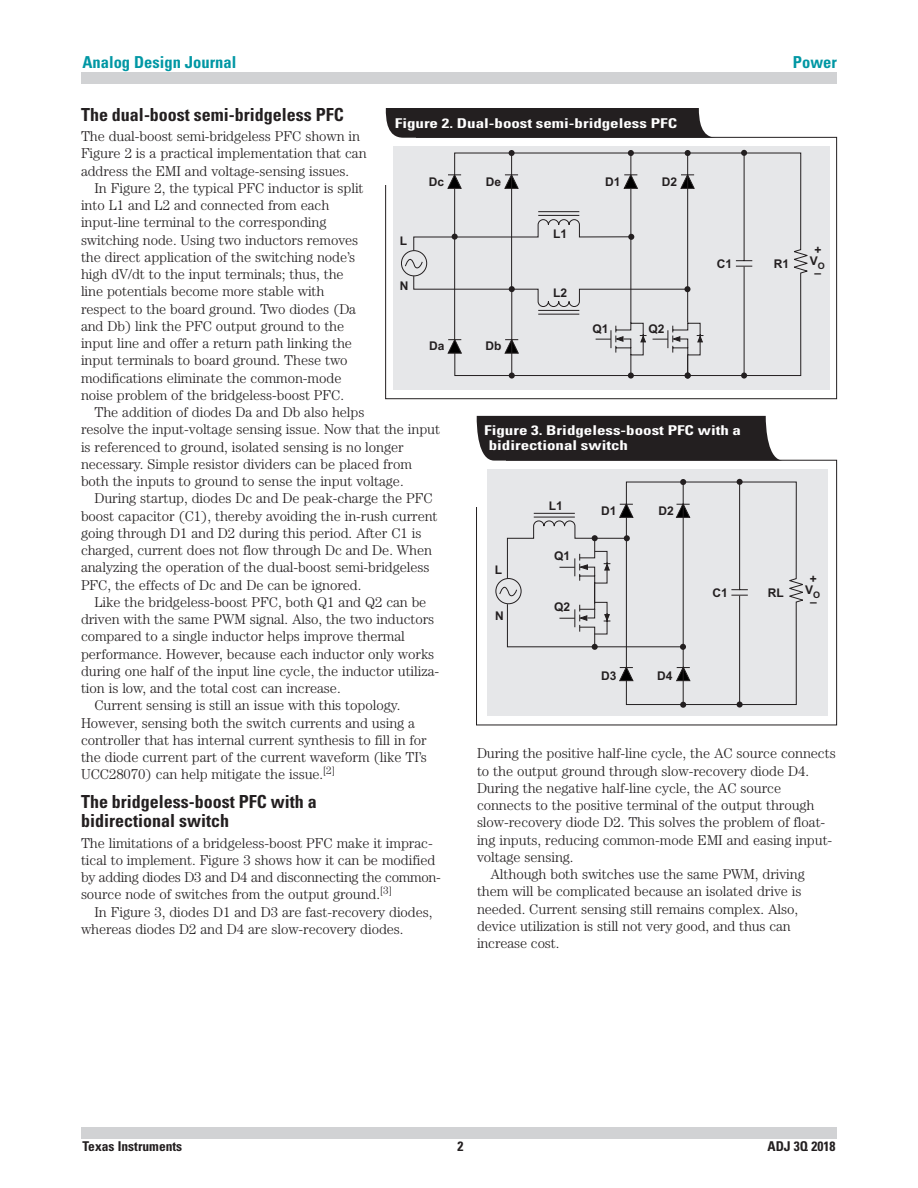
<style>
.page{position:relative;width:918px;height:1188px;background:#fff}
.page>*{position:absolute;margin:0;border:0;box-sizing:border-box;transform-origin:0 0}
.t1{font:700 condensed 18px/19.5px "Univers";color:#231f20}
.t2{font:700 condensed 16.5px "Univers";color:#0097a4}
.t3{font:300 14.25px/17.2px "Century";letter-spacing:-.005em;color:#231f20}
.t4{font:700 condensed 13.5px/15px "Univers";color:#fff;scale:1.26 1}
.t5{font:700 condensed 13.5px "Univers";color:#231f20}
.t6{font:700 12px/22.5px "Arial";color:#231f20}
</style>
<div class="page">
<div style="left:81px;top:1127px;width:756px;height:11px;background:#d1d2d4"></div>
<div style="left:81px;top:73px;width:756px;height:11px;background:#d1d2d4"></div>
<div style="left:385px;top:137px;width:452px;height:262px;border:1px solid #231f20"></div>
<div style="left:383px;top:109px;width:32px;height:75px;background:#fff"></div>
<svg style="left:386px;top:108px;width:331px;height:30px;background:#2f2b2c"></svg>
<div style="left:394px;top:146px;width:436px;height:244px;background:#e6e7e9"></div>
<svg style="left:741px;top:376px;width:6px;height:3px"></svg>
<svg style="left:689px;top:152px;width:119px;height:224px"></svg>
<svg style="left:689px;top:174px;width:7px;height:15px"></svg>
<svg style="left:401px;top:152px;width:288px;height:169px"></svg>
<svg style="left:685px;top:150px;width:6px;height:6px"></svg>
<hr style="left:511px;top:153px;width:1px;height:136px;background:#231f20">
<hr style="left:538px;top:310px;width:41px;height:1px;background:#231f20">
<hr style="left:538px;top:314px;width:41px;height:1px;background:#231f20">
<hr style="left:511px;top:289px;width:1px;height:87px;background:#231f20">
<svg style="left:413px;top:275px;width:275px;height:32px"></svg>
<hr style="left:454px;top:237px;width:1px;height:103px;background:#231f20">
<svg style="left:413px;top:150px;width:226px;height:101px"></svg>
<svg style="left:447px;top:321px;width:257px;height:58px"></svg>
<div style="left:476px;top:460px;width:361px;height:265px;border:1px solid #231f20"></div>
<div style="left:474px;top:432px;width:32px;height:75px;background:#fff"></div>
<svg style="left:477px;top:416px;width:306px;height:45px;background:#2f2b2c"></svg>
<div style="left:487px;top:469px;width:341px;height:246px;background:#e6e7e9"></div>
<svg style="left:749px;top:481px;width:54px;height:224px"></svg>
<svg style="left:495px;top:479px;width:254px;height:229px"></svg>
<p class="t2" style="left:82px;top:52px;width:155px">Analog Design Journal</p>
<p class="t2" style="left:793px;top:52px;width:46px">Power</p>
<p class="t1" style="left:81px;top:105px;width:264px">The dual-boost semi-bridgeless PFC</p>
<p class="t3" style="left:81px;top:128px;width:287px">The dual-boost semi-bridgeless PFC shown in<br>Figure 2 is a practical implementation that can address the EMI and voltage-sensing issues.</p>
<p class="t3" style="left:81px;top:179px;width:284px;text-indent:14px">In Figure 2, the typical PFC inductor is split into L1 and L2 and connected from each input-line terminal to the corresponding switching node. Using two inductors removes the direct application of the switching node’s high dV/dt to the input terminals; thus, the line potentials become more stable with respect to the board ground. Two diodes (Da and Db) link the PFC output ground to the input line and offer a return path linking the input terminals to board ground. These two modifications eliminate the common-mode noise problem of the bridgeless-boost PFC.</p>
<p class="t3" style="left:81px;top:404px;width:361px;text-indent:14px">The addition of diodes Da and Db also helps<br>resolve the input-voltage sensing issue. Now that the input is referenced to ground, isolated sensing is no longer necessary. Simple resistor dividers can be placed from both the inputs to ground to sense the input voltage.</p>
<p class="t3" style="left:81px;top:490px;width:358px;text-indent:14px">During startup, diodes Dc and De peak-charge the PFC boost capacitor (C1), thereby avoiding the in-rush current going through D1 and D2 during this period. After C1 is charged, current does not flow through Dc and De. When analyzing the operation of the dual-boost semi-bridgeless PFC, the effects of Dc and De can be ignored.</p>
<p class="t3" style="left:94px;top:593px;width:333px">Like the bridgeless-boost PFC, both Q1 and Q2 can be</p>
<p class="t3" style="left:81px;top:611px;width:355px">driven with the same PWM signal. Also, the two inductors</p>
<p class="t3" style="left:81px;top:628px;width:325px">compared to a single inductor helps improve thermal</p>
<p class="t3" style="left:81px;top:645px;width:355px">performance. However, because each inductor only works</p>
<p class="t3" style="left:81px;top:662px;width:360px">during one half of the input line cycle, the inductor utiliza-</p>
<p class="t3" style="left:81px;top:680px;width:261px">tion is low, and the total cost can increase.</p>
<p class="t3" style="left:94px;top:697px;width:307px">Current sensing is still an issue with this topology.</p>
<p class="t3" style="left:81px;top:714px;width:336px">However, sensing both the switch currents and using a</p>
<p class="t3" style="left:81px;top:731px;width:347px">controller that has internal current synthesis to fill in for</p>
<p class="t3" style="left:81px;top:749px;width:347px">the diode current part of the current waveform (like TI’s</p>
<p class="t3" style="left:81px;top:766px;width:255px">UCC28070) can help mitigate the issue.<sup>[2]</sup></p>
<p class="t1" style="left:81px;top:792px;width:237px">The bridgeless-boost PFC with a bidirectional switch</p>
<p class="t3" style="left:81px;top:834px;width:361px">The limitations of a bridgeless-boost PFC make it imprac&shy;tical to implement. Figure 3 shows how it can be modified by adding diodes D3 and D4 and disconnecting the common&shy;source node of switches from the output ground.<sup>[3]</sup></p>
<p class="t3" style="left:81px;top:903px;width:353px;text-indent:14px">In Figure 3, diodes D1 and D3 are fast-recovery diodes, whereas diodes D2 and D4 are slow-recovery diodes.</p>
<p class="t4" style="left:395px;top:115px;width:226px">Figure 2. Dual-boost semi-bridgeless PFC</p>
<p class="t6" style="left:429px;top:170px;width:17px">Dc</p>
<p class="t6" style="left:486px;top:170px;width:17px">De</p>
<p class="t6" style="left:662px;top:170px;width:17px">D2</p>
<p class="t6" style="left:605px;top:170px;width:17px">D1</p>
<p class="t6" style="left:553px;top:223px;width:16px">L1</p>
<p class="t6" style="left:400px;top:230px;width:9px">L</p>
<p class="t6" style="left:400px;top:274px;width:10px">N</p>
<p class="t6" style="left:814px;top:239px;width:9px">+ –</p>
<p class="t6" style="left:717px;top:253px;width:17px">C1</p>
<p class="t6" style="left:774px;top:253px;width:17px">R1</p>
<p class="t6" style="left:810px;top:250px;width:16px">V<sub>O</sub></p>
<p class="t6" style="left:553px;top:281px;width:16px">L2</p>
<p class="t6" style="left:592px;top:317px;width:18px">Q1</p>
<p class="t6" style="left:649px;top:317px;width:18px">Q2</p>
<p class="t6" style="left:429px;top:335px;width:17px">Da</p>
<p class="t6" style="left:486px;top:335px;width:17px">Db</p>
<p class="t4" style="left:489px;top:423px;width:202px;text-indent:-4px">Figure 3. Bridgeless-boost PFC with a bidirectional switch</p>
<p class="t6" style="left:549px;top:495px;width:16px">L1</p>
<p class="t6" style="left:658px;top:499px;width:17px">D2</p>
<p class="t6" style="left:601px;top:500px;width:17px">D1</p>
<p class="t6" style="left:554px;top:544px;width:18px">Q1</p>
<p class="t6" style="left:495px;top:559px;width:9px">L</p>
<p class="t6" style="left:495px;top:604px;width:10px">N</p>
<p class="t6" style="left:810px;top:568px;width:9px">+ –</p>
<p class="t6" style="left:712px;top:582px;width:17px">C1</p>
<p class="t6" style="left:768px;top:582px;width:17px">RL</p>
<p class="t6" style="left:805px;top:579px;width:17px">V<sub>O</sub></p>
<p class="t6" style="left:554px;top:595px;width:18px">Q2</p>
<p class="t6" style="left:601px;top:664px;width:17px">D3</p>
<p class="t6" style="left:657px;top:664px;width:17px">D4</p>
<p class="t3" style="left:477px;top:745px;width:360px">During the positive half-line cycle, the AC source connects</p>
<p class="t3" style="left:477px;top:762px;width:334px">to the output ground through slow-recovery diode D4.</p>
<p class="t3" style="left:477px;top:779px;width:306px">During the negative half-line cycle, the AC source</p>
<p class="t3" style="left:477px;top:796px;width:339px">connects to the positive terminal of the output through</p>
<p class="t3" style="left:477px;top:814px;width:350px">slow-recovery diode D2. This solves the problem of float-</p>
<p class="t3" style="left:477px;top:831px;width:357px">ing inputs, reducing common-mode EMI and easing input-</p>
<p class="t3" style="left:477px;top:848px;width:98px">voltage sensing.</p>
<p class="t3" style="left:490px;top:865px;width:316px">Although both switches use the same PWM, driving</p>
<p class="t3" style="left:477px;top:883px;width:326px">them will be complicated because an isolated drive is</p>
<p class="t3" style="left:477px;top:900px;width:323px">needed. Current sensing still remains complex. Also,</p>
<p class="t3" style="left:477px;top:917px;width:315px">device utilization is still not very good, and thus can</p>
<p class="t3" style="left:477px;top:934px;width:84px">increase cost.</p>
<p class="t5" style="left:82px;top:1138px;width:101px">Texas Instruments</p>
<p class="t5" style="left:458px;top:1138px;width:7px">2</p>
<p class="t5" style="left:767px;top:1138px;width:70px">ADJ 3Q 2018</p>
</div>
